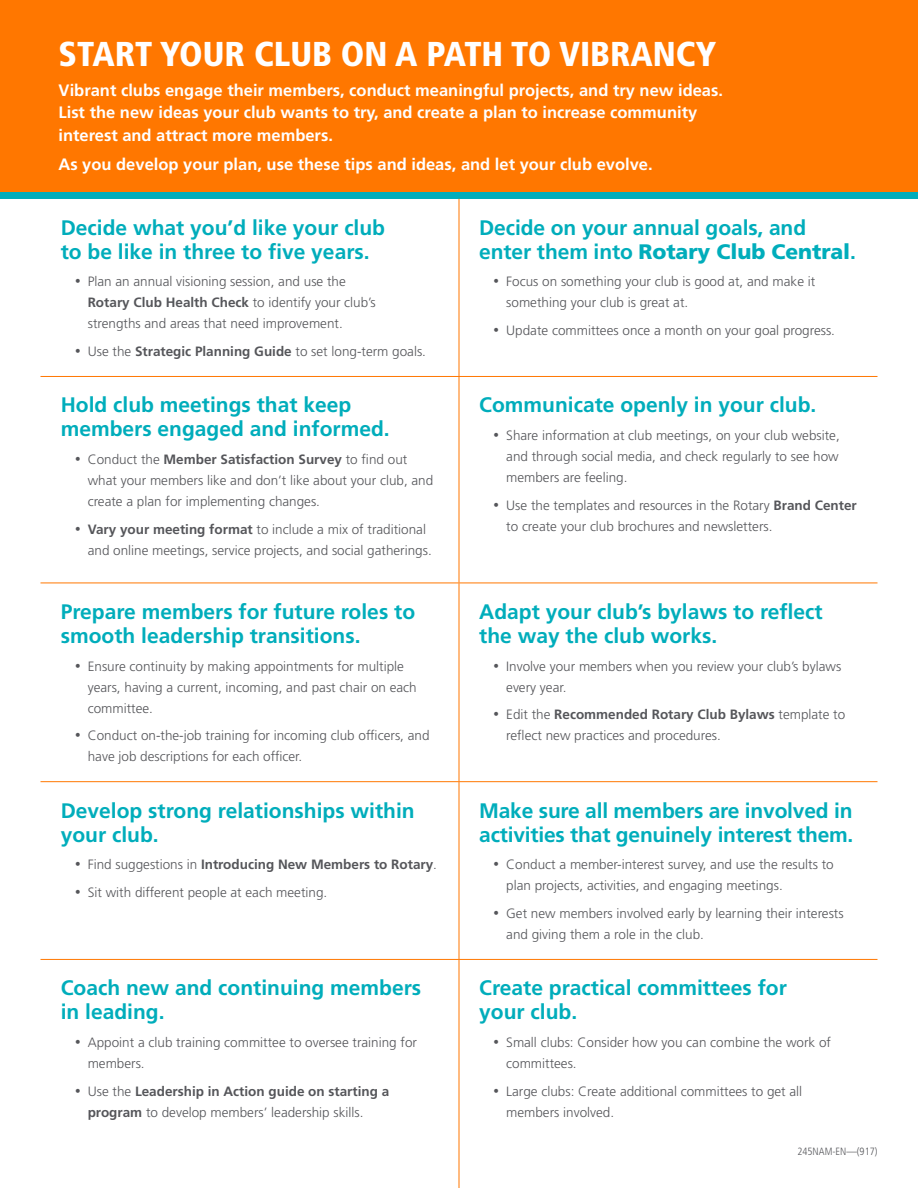
<style>
.page{position:relative;width:918px;height:1188px;background:#fff}
.page>*{position:absolute;margin:0;border:0;box-sizing:border-box;transform-origin:0 0}
.t1{font:900 condensed 34.5px "Frutiger LT Std";color:#fff}
.t2{font:700 21px/24px "Frutiger LT Std";color:#00adbb}
.t3{font:700 16.5px/22.5px "Frutiger LT Std";color:#fff}
.t4{font:300 13.5px/21px "Frutiger LT Std";color:#55565a}
.t5{font:700 13.5px/21px "Frutiger LT Std";color:#55565a}
.t6{font:300 condensed 10.5px "Frutiger LT Std";color:#55565a}
.s1{font-weight:700}
.s2{font-weight:300}
.s3{font-weight:900}
</style>
<div class="page">
<div style="left:0;top:0;width:918px;height:199px;background:#00adbb"></div>
<div style="left:0;top:0;width:918px;height:191px;background:#f70"></div>
<hr style="left:459px;top:199px;width:1px;height:177px;background:#f70">
<hr style="left:40px;top:376px;width:419px;height:1px;background:#f70">
<hr style="left:459px;top:376px;width:419px;height:1px;background:#f70">
<hr style="left:459px;top:377px;width:1px;height:206px;background:#f70">
<hr style="left:40px;top:583px;width:419px;height:1px;background:#f70">
<hr style="left:459px;top:583px;width:419px;height:1px;background:#f70">
<hr style="left:459px;top:583px;width:1px;height:198px;background:#f70">
<hr style="left:40px;top:781px;width:419px;height:1px;background:#f70">
<hr style="left:459px;top:781px;width:419px;height:1px;background:#f70">
<hr style="left:459px;top:782px;width:1px;height:177px;background:#f70">
<hr style="left:40px;top:959px;width:419px;height:1px;background:#f70">
<hr style="left:459px;top:959px;width:419px;height:1px;background:#f70">
<hr style="left:459px;top:960px;width:1px;height:228px;background:#f70">
<h1 class="t1" style="left:58px;top:34px;width:659px">START YOUR CLUB ON A PATH TO VIBRANCY</h1>
<p class="t3" style="left:58px;top:79px;width:666px">Vibrant clubs engage their members, conduct meaningful projects, and try new ideas.<br>List the new ideas your club wants to try, and create a plan to increase community interest and attract more members.</p>
<p class="t3" style="left:58px;top:153px;width:596px">As you develop your plan, use these tips and ideas, and let your club evolve.</p>
<h2 class="t2" style="left:61px;top:216px;width:326px">Decide what you’d like your club to be like in three to five years.</h2>
<p class="t4" style="left:88px;top:272px;width:290px;text-indent:-13px">• Plan an annual visioning session, and use the<br><span class="s1">Rotary Club Health Check</span> to identify your club’s strengths and areas that need improvement.</p>
<p class="t4" style="left:75px;top:341px;width:353px">• Use the <span class="s1">Strategic Planning Guide</span> to set long-term goals.</p>
<h2 class="t2" style="left:61px;top:393px;width:331px">Hold club meetings that keep members engaged and informed.</h2>
<p class="t4" style="left:88px;top:449px;width:347px;text-indent:-13px">• Conduct the <span class="s1">Member Satisfaction Survey</span> to find out what your members like and don’t like about your club, and create a plan for implementing changes.</p>
<p class="t4" style="left:88px;top:519px;width:346px;text-indent:-13px">• <span class="s1">Vary your meeting format</span> to include a mix of traditional and online meetings, service projects, and social gatherings.</p>
<h2 class="t2" style="left:61px;top:600px;width:356px">Prepare members for future roles to smooth leadership transitions.</h2>
<p class="t4" style="left:88px;top:656px;width:331px;text-indent:-13px">• Ensure continuity by making appointments for multiple years, having a current, incoming, and past chair on each committee.</p>
<p class="t4" style="left:88px;top:725px;width:343px;text-indent:-13px">• Conduct on-the-job training for incoming club officers, and have job descriptions for each officer.</p>
<h2 class="t2" style="left:61px;top:798px;width:355px">Develop strong relationships within your club.</h2>
<p class="t5" style="left:75px;top:854px;width:364px">• <span class="s2">Find suggestions in</span> Introducing New Members to Rotary<span class="s2">.</span></p>
<p class="t4" style="left:75px;top:882px;width:254px">• Sit with different people at each meeting.</p>
<h2 class="t2" style="left:61px;top:976px;width:362px">Coach new and continuing members in leading.</h2>
<p class="t4" style="left:88px;top:1032px;width:331px;text-indent:-13px">• Appoint a club training committee to oversee training for members.</p>
<p class="t5" style="left:88px;top:1081px;width:303px;text-indent:-13px">• <span class="s2">Use the</span> Leadership in Action guide on starting a program <span class="s2">to develop members’ leadership skills.</span></p>
<h2 class="t2" style="left:479px;top:216px;width:378px">Decide on your annual goals, and enter them into <span class="s3">Rotary Club Central</span>.</h2>
<p class="t4" style="left:506px;top:272px;width:311px;text-indent:-13px">• Focus on something your club is good at, and make it something your club is great at.</p>
<p class="t4" style="left:493px;top:320px;width:343px">• Update committees once a month on your goal progress.</p>
<h2 class="t2" style="left:479px;top:393px;width:339px">Communicate openly in your club.</h2>
<p class="t4" style="left:506px;top:425px;width:335px;text-align:justify;text-indent:-13px">• Share information at club meetings, on your club website, and through social media, and check regularly to see how members are feeling.</p>
<p class="t4" style="left:506px;top:495px;width:352px;text-indent:-13px">• Use the templates and resources in the Rotary <span class="s1">Brand Center </span>to create your club brochures and newsletters.</p>
<h2 class="t2" style="left:479px;top:600px;width:345px">Adapt your club’s bylaws to reflect the way the club works.</h2>
<p class="t4" style="left:506px;top:656px;width:337px;text-indent:-13px">• Involve your members when you review your club’s bylaws every year.</p>
<p class="t4" style="left:506px;top:704px;width:341px;text-indent:-13px">• Edit the <span class="s1">Recommended Rotary Club Bylaws</span> template to reflect new practices and procedures.</p>
<h2 class="t2" style="left:479px;top:798px;width:376px">Make sure all members are involved in activities that genuinely interest them.</h2>
<p class="t4" style="left:506px;top:854px;width:329px;text-indent:-13px">• Conduct a member-interest survey, and use the results to plan projects, activities, and engaging meetings.</p>
<p class="t4" style="left:506px;top:903px;width:339px;text-indent:-13px">• Get new members involved early by learning their interests and giving them a role in the club.</p>
<h2 class="t2" style="left:479px;top:976px;width:309px">Create practical committees for your club.</h2>
<p class="t4" style="left:506px;top:1032px;width:326px;text-indent:-13px">• Small clubs: Consider how you can combine the work of committees.</p>
<p class="t4" style="left:506px;top:1081px;width:298px;text-indent:-13px">• Large clubs: Create additional committees to get all members involved.</p>
<p class="t6" style="left:797px;top:1146px;width:82px">245NAM-EN—(917)</p>
</div>
